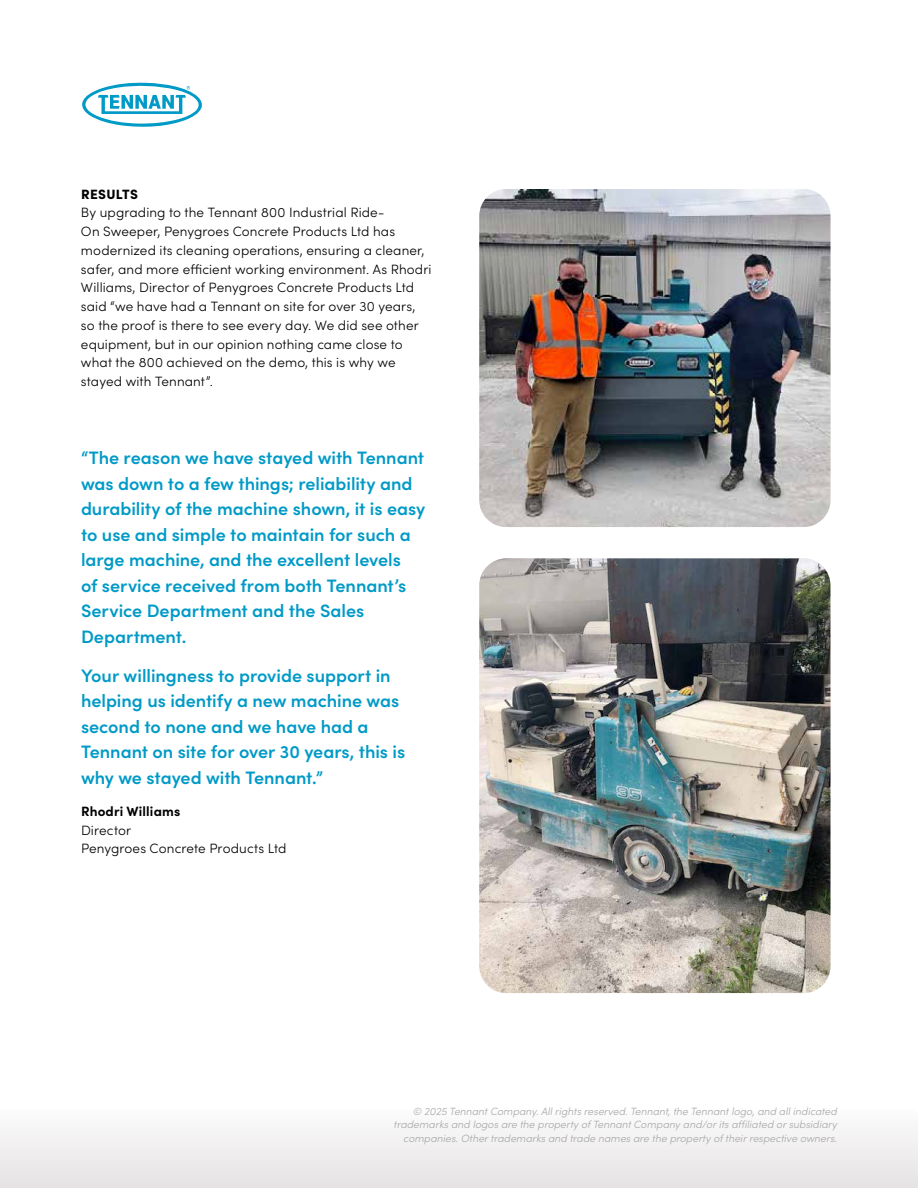
<style>
.page{position:relative;width:918px;height:1188px;background:#fff}
.page>*{position:absolute;margin:0;border:0;box-sizing:border-box;transform-origin:0 0}
.t1{font:600 18px/25.5px "Sofia Pro";color:#009ac7}
.t2{font:300 13.5px/18.8px "Sofia Pro";letter-spacing:.01em;color:#000}
.t3{font:700 13.5px "Sofia Pro";letter-spacing:.01em;color:#000}
.t4{font:900 13.5px "Sofia Pro";letter-spacing:.02em;color:#000}
.t5{font:italic 300 10.5px/13.5px "Sofia Pro";color:#a8a8aa;text-align:right}
</style>
<div class="page">
<svg style="left:82px;top:82px;width:120px;height:45px"></svg>
<div style="left:0;top:1107px;width:918px;height:81px;background:linear-gradient(to right,#f1eff0,#f1eff0)"></div>
<img style="left:479px;top:558px;width:351px;height:435px">
<img style="left:479px;top:189px;width:351px;height:338px">
<p class="t4" style="left:81px;top:183px;width:58px">RESULTS</p>
<p class="t2" style="left:81px;top:203px;width:352px">By upgrading to the Tennant 800 Industrial Ride-<br>On Sweeper, Penygroes Concrete Products Ltd has modernized its cleaning operations, ensuring a cleaner, safer, and more efficient working environment. As Rhodri Williams, Director of Penygroes Concrete Products Ltd said “we have had a Tennant on site for over 30 years, so the proof is there to see every day. We did see other equipment, but in our opinion nothing came close to what the 800 achieved on the demo, this is why we stayed with Tennant”.</p>
<p class="t1" style="left:81px;top:444px;width:346px">“The reason we have stayed with Tennant was down to a few things; reliability and durability of the machine shown, it is easy to use and simple to maintain for such a large machine, and the excellent levels<br>of service received from both Tennant’s Service Department and the Sales Department.</p>
<h1 class="t1" style="left:81px;top:661px;width:326px">Your willingness to provide support in helping us identify a new machine was second to none and we have had a Tennant on site for over 30 years, this is why we stayed with Tennant.”</h1>
<p class="t3" style="left:81px;top:801px;width:101px">Rhodri Williams</p>
<p class="t2" style="left:81px;top:820px;width:207px">Director<br>Penygroes Concrete Products Ltd</p>
<p class="t5" style="left:394px;top:1104px;width:445px">© 2025 Tennant Company. All rights reserved. Tennant, the Tennant logo, and all indicated trademarks and logos are the property of Tennant Company and/or its affiliated or subsidiary companies. Other trademarks and trade names are the property of their respective owners.</p>
</div>
